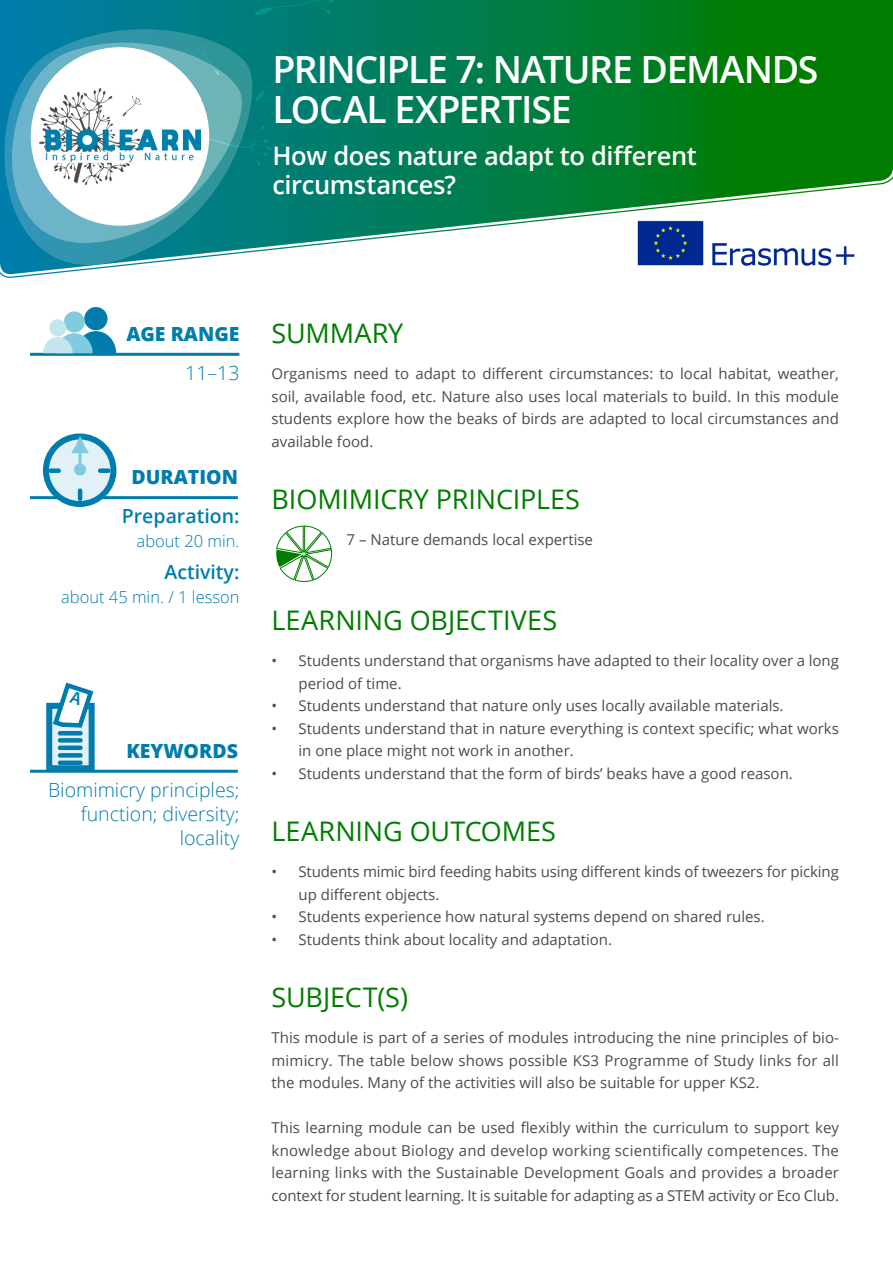
<style>
.page{position:relative;width:893px;height:1263px;background:#fff}
.page>*{position:absolute;margin:0;border:0;box-sizing:border-box;transform-origin:0 0}
.t1{font:600 37.5px/40.5px "Open Sans";letter-spacing:-.035em;color:#fff}
.t2{font:27px "Open Sans";letter-spacing:-.005em;color:#007d00}
.t3{font:600 25.5px/28.5px "Open Sans";letter-spacing:-.015em;color:#fff}
.t4{font:300 19.5px/24px "Open Sans";color:#007dac;text-align:right}
.t5{font:800 19.5px "Open Sans";color:#007dac}
.t6{font:600 19.5px "Open Sans";color:#007dac}
.t7{font:300 16.5px "Open Sans";color:#007dac}
.t8{font:15px/22.5px "Open Sans";color:#4b4b4b;text-align:justify}
</style>
<div class="page">
<svg style="left:2px;top:0;width:889px;height:266px"></svg>
<hr style="left:30px;top:353px;width:209px;height:3px;background:#007dac">
<hr style="left:30px;top:496px;width:208px;height:3px;background:#007dac">
<hr style="left:30px;top:770px;width:208px;height:3px;background:#007dac">
<div style="left:84px;top:307px;width:24px;height:23px;background:#007dac;border-radius:50%"></div>
<div style="left:64px;top:311px;width:21px;height:21px;background:#80cbde;border-radius:50%"></div>
<div style="left:49px;top:319px;width:17px;height:17px;background:#c3e5ee;border-radius:50%"></div>
<svg style="left:43px;top:331px;width:73px;height:22px"></svg>
<svg style="left:46px;top:436px;width:67px;height:68px;background:#c4e2ed"></svg>
<div style="left:43px;top:433px;width:73px;height:74px;border:6px solid #007dac;border-radius:50%"></div>
<svg style="left:71px;top:436px;width:18px;height:17px"></svg>
<svg style="left:78px;top:491px;width:4px;height:8px"></svg>
<hr style="left:79px;top:451px;width:3px;height:19px;background:#80cbde">
<div style="left:74px;top:464px;width:12px;height:12px;background:#80cbde;border-radius:50%"></div>
<div style="left:50px;top:468px;width:9px;height:5px;background:#007dac"></div>
<div style="left:100px;top:468px;width:8px;height:5px;background:#007dac"></div>
<svg style="left:46px;top:703px;width:49px;height:67px;background:#68b2ce"></svg>
<div style="left:60px;top:760px;width:20px;height:5px;background:#007dac"></div>
<div style="left:60px;top:745px;width:20px;height:5px;background:#007dac"></div>
<hr style="left:60px;top:731px;width:20px;height:4px;background:#007dac">
<div style="left:60px;top:753px;width:20px;height:5px;background:#007dac"></div>
<div style="left:60px;top:738px;width:20px;height:5px;background:#007dac"></div>
<svg style="left:0;top:8px;width:264px;height:270px"></svg>
<svg style="left:0;top:25px;width:250px;height:243px;background:#3799b1"></svg>
<img style="left:132px;top:0;width:281px;height:207px">
<div style="left:31px;top:47px;width:178px;height:179px;background:#fff;border-radius:50%"></div>
<img style="left:39px;top:89px;width:162px;height:95px">
<svg style="left:276px;top:525px;width:56px;height:57px"></svg>
<svg style="left:50px;top:682px;width:45px;height:48px"></svg>
<h1 class="t1" style="left:272px;top:48px;width:547px">PRINCIPLE 7: NATURE DEMANDS<br>LOCAL EXPERTISE</h1>
<h3 class="t3" style="left:272px;top:141px;width:426px">How does nature adapt to different circumstances?</h3>
<h3 class="t5" style="left:126px;top:319px;width:115px">AGE RANGE</h3>
<h3 class="t4" style="left:185px;top:360px;width:56px">11–13</h3>
<h3 class="t5" style="left:131px;top:462px;width:108px">DURATION</h3>
<h3 class="t6" style="left:122px;top:503px;width:119px">Preparation:</h3>
<p class="t7" style="left:137px;top:530px;width:104px">about 20 min.</p>
<h3 class="t6" style="left:164px;top:558px;width:76px">Activity:</h3>
<p class="t7" style="left:61px;top:585px;width:180px">about 45 min. / 1 lesson</p>
<h3 class="t5" style="left:126px;top:736px;width:113px">KEYWORDS</h3>
<h3 class="t4" style="left:48px;top:777px;width:193px">Biomimicry principles; function; diversity; locality</h3>
<h2 class="t2" style="left:272px;top:315px;width:133px">SUMMARY</h2>
<p class="t8" style="left:272px;top:362px;width:569px">Organisms need to adapt to different circumstances: to local habitat, weather, soil, available food, etc. Nature also uses local materials to build. In this module students explore how the beaks of birds are adapted to local circumstances and available food.</p>
<h2 class="t2" style="left:272px;top:481px;width:310px">BIOMIMICRY PRINCIPLES</h2>
<p class="t8" style="left:346px;top:528px;width:248px">7 – Nature demands local expertise</p>
<h2 class="t2" style="left:272px;top:602px;width:287px">LEARNING OBJECTIVES</h2>
<p class="t8" style="left:298px;top:649px;width:542px;text-indent:-27px">• Students understand that organisms have adapted to their locality over a long period of time.</p>
<p class="t8" style="left:272px;top:694px;width:514px">• Students understand that nature only uses locally available materials.</p>
<p class="t8" style="left:298px;top:716px;width:542px;text-indent:-27px">• Students understand that in nature everything is context specific; what works in one place might not work in another.</p>
<p class="t8" style="left:272px;top:761px;width:523px">• Students understand that the form of birds’ beaks have a good reason.</p>
<h2 class="t2" style="left:272px;top:813px;width:286px">LEARNING OUTCOMES</h2>
<p class="t8" style="left:298px;top:860px;width:542px;text-indent:-27px">• Students mimic bird feeding habits using different kinds of tweezers for picking up different objects.</p>
<p class="t8" style="left:272px;top:905px;width:495px">• Students experience how natural systems depend on shared rules.</p>
<p class="t8" style="left:272px;top:927px;width:342px">• Students think about locality and adaptation.</p>
<h2 class="t2" style="left:272px;top:979px;width:138px">SUBJECT(S)</h2>
<p class="t8" style="left:272px;top:1026px;width:569px">This module is part of a series of modules introducing the nine principles of bio&shy;mimicry. The table below shows possible KS3 Programme of Study links for all the modules. Many of the activities will also be suitable for upper KS2.</p>
<p class="t8" style="left:272px;top:1116px;width:569px">This learning module can be used flexibly within the curriculum to support key knowledge about Biology and develop working scientifically competences. The learning links with the Sustainable Development Goals and provides a broader context for student learning. It is suitable for adapting as a STEM activity or Eco Club.</p>
</div>
